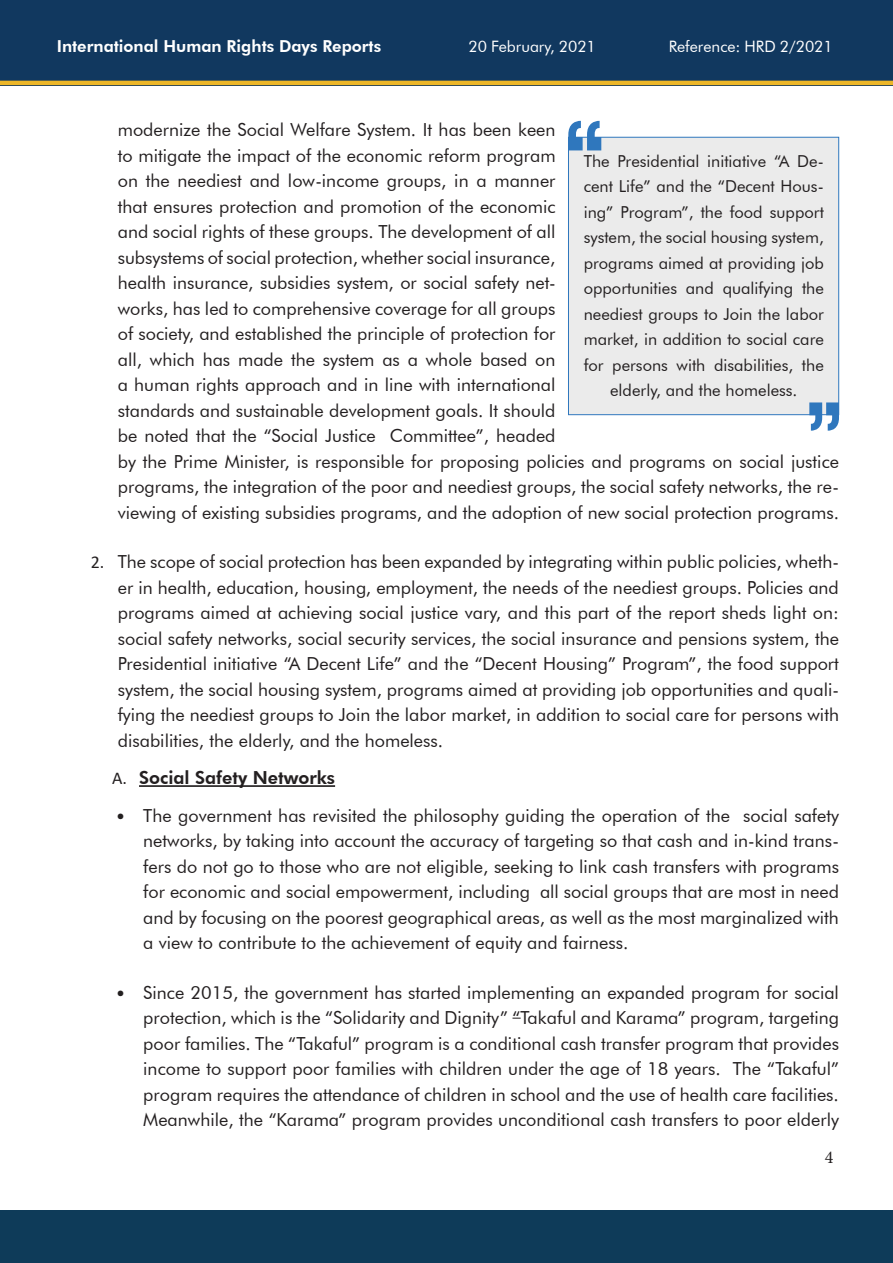
<style>
.page{position:relative;width:893px;height:1263px;background:#fff}
.page>*{position:absolute;margin:0;border:0;box-sizing:border-box;transform-origin:0 0}
.t1{font:18px/25.5px "Futura BT";color:#231f20;text-align:justify}
.t2{font:800 18px "Futura BT";color:#231f20}
.t3{font:18px "Minion Pro";color:#231f20}
.t4{font:16.5px/25.5px "Futura BT";color:#231f20;text-align:center}
.t5{font:800 16.5px "Futura BT";color:#fff}
.t6{font:15.75px "Futura BT";color:#fff}
.s1{font-family:"Calibri"}
.s2{font-family:"Calibri";font-weight:400}
</style>
<div class="page">
<div style="left:0;top:1210px;width:893px;height:53px;background:#0e3b59"></div>
<hr style="left:139px;top:785px;width:196px;height:2px;background:#231f20">
<div style="left:568px;top:137px;width:271px;height:278px;background:#ebebeb;border:1px solid #2f77bd"></div>
<svg style="left:568px;top:121px;width:33px;height:29px"></svg>
<svg style="left:809px;top:402px;width:30px;height:29px"></svg>
<div style="left:0;top:0;width:893px;height:85px;background:#11385f"></div>
<hr style="left:0;top:81px;width:893px;height:4px;background:#ecb628">
<p class="t5" style="left:57px;top:36px;width:326px">International Human Rights Days Reports</p>
<p class="t6" style="left:468px;top:37px;width:129px">20 February, 2021</p>
<p class="t6" style="left:669px;top:37px;width:166px">Reference: HRD 2/2021</p>
<p class="t1" style="left:118px;top:117px;width:723px;text-align:left">modernize the Social Welfare System. It has been keen<br>to mitigate the impact of the economic reform program<br>on the neediest and low-income groups, in a manner<br>that ensures protection and promotion of the economic<br>and social rights of these groups. The development of all<br>subsystems of social protection, whether social insurance,<br>health insurance, subsidies system, or social safety net-<br>works, has led to comprehensive coverage for all groups<br>of society, and established the principle of protection for<br>all, which has made the system as a whole based on<br>a human rights approach and in line with international<br>standards and sustainable development goals. It should<br>be noted that the “Social Justice Committee”, headed<br>by the Prime Minister, is responsible for proposing policies and programs on social justice programs, the integration of the poor and neediest groups, the social safety networks, the re&shy;viewing of existing subsidies programs, and the adoption of new social protection programs.</p>
<p class="t1" style="left:118px;top:549px;width:723px;text-indent:-27px"><span class="s1">2.</span> The scope of social protection has been expanded by integrating within public policies, wheth&shy;er in health, education, housing, employment, the needs of the neediest groups. Policies and programs aimed at achieving social justice vary, and this part of the report sheds light on: social safety networks, social security services, the social insurance and pensions system, the Presidential initiative “A Decent Life” and the “Decent Housing” Program”, the food support system, the social housing system, programs aimed at providing job opportunities and quali&shy;fying the neediest groups to Join the labor market, in addition to social care for persons with disabilities, the elderly, and the homeless.</p>
<p class="t2" style="left:112px;top:767px;width:225px"><span class="s2">A.</span> Social Safety Networks</p>
<p class="t1" style="left:143px;top:802px;width:697px;text-indent:-27px"><span class="s1">•</span> The government has revisited the philosophy guiding the operation of the social safety networks, by taking into account the accuracy of targeting so that cash and in-kind trans&shy;fers do not go to those who are not eligible, seeking to link cash transfers with programs for economic and social empowerment, including all social groups that are most in need and by focusing on the poorest geographical areas, as well as the most marginalized with a view to contribute to the achievement of equity and fairness.</p>
<p class="t1" style="left:143px;top:979px;width:697px;text-indent:-27px"><span class="s1">•</span> Since 2015, the government has started implementing an expanded program for social protection, which is the “Solidarity and Dignity” “Takaful and Karama” program, targeting poor families. The “Takaful” program is a conditional cash transfer program that provides income to support poor families with children under the age of 18 years. The “Takaful” program requires the attendance of children in school and the use of health care facilities.<br>Meanwhile, the “Karama” program provides unconditional cash transfers to poor elderly</p>
<p class="t4" style="left:584px;top:148px;width:242px">The Presidential initiative “A De&shy;cent Life” and the “Decent Hous&shy;ing” Program”, the food support system, the social housing system, programs aimed at providing job opportunities and qualifying the neediest groups to Join the labor market, in addition to social care for persons with disabilities, the elderly, and the homeless.</p>
<p class="t3" style="left:825px;top:1145px;width:10px">4</p>
</div>
